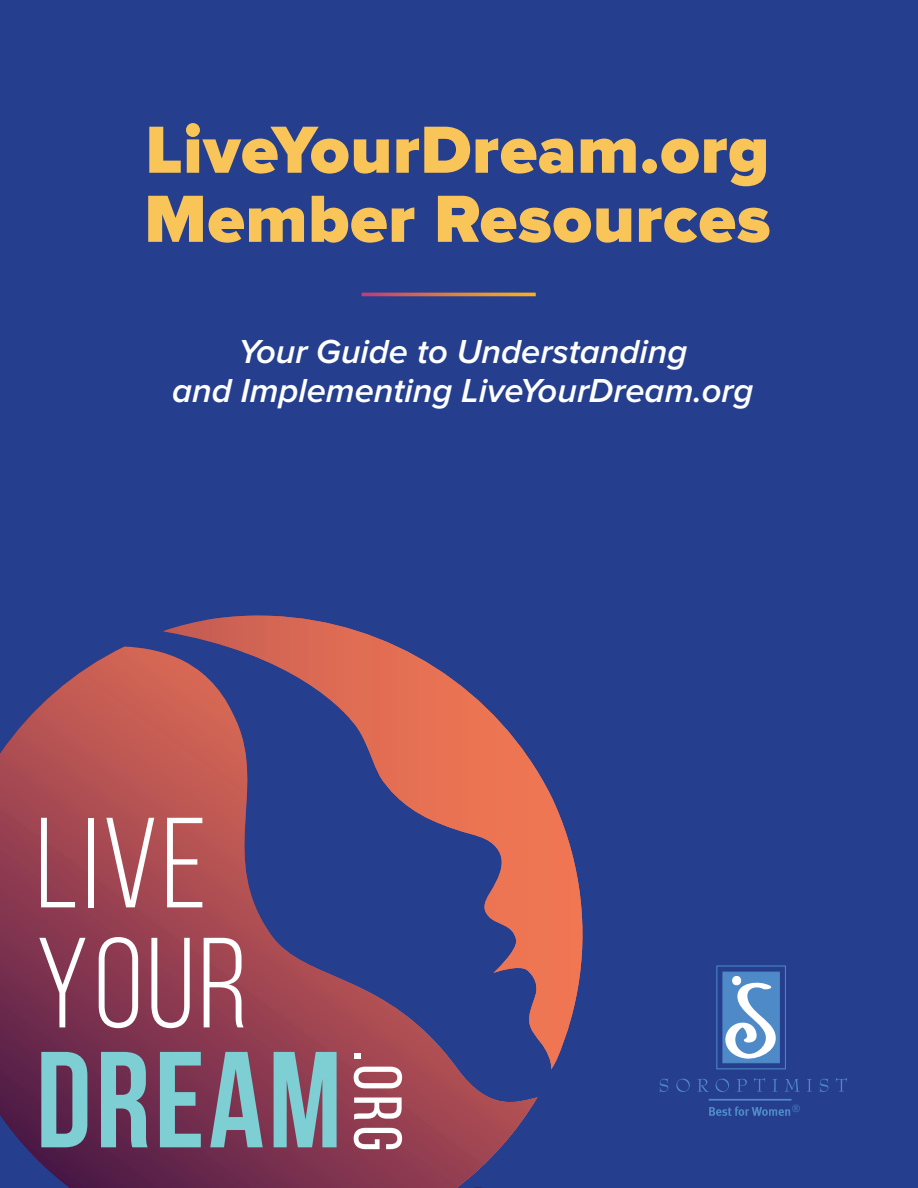
<style>
.page{position:relative;width:918px;height:1188px;background:#253f8e}
.page>*{position:absolute;margin:0;border:0;box-sizing:border-box;transform-origin:0 0}
.t1{font:900 69px "Proxima Nova";letter-spacing:.01em;color:#fac558}
.t2{font:italic 600 34.5px/39px "Proxima Nova";color:#fff;text-align:center}
.t3{font:10.5px "Palatino";color:#4f8ac8}
</style>
<div class="page">
<hr style="left:709px;top:1099px;width:82px;height:2px;background:#4f8ac8">
<svg style="left:660px;top:1078px;width:8px;height:14px"></svg>
<svg style="left:676px;top:1079px;width:14px;height:13px"></svg>
<svg style="left:697px;top:1079px;width:12px;height:13px"></svg>
<svg style="left:716px;top:1079px;width:13px;height:13px"></svg>
<svg style="left:737px;top:1079px;width:10px;height:13px"></svg>
<svg style="left:754px;top:1078px;width:11px;height:14px"></svg>
<svg style="left:772px;top:1079px;width:6px;height:13px"></svg>
<svg style="left:785px;top:1079px;width:15px;height:13px"></svg>
<svg style="left:807px;top:1079px;width:5px;height:13px"></svg>
<svg style="left:820px;top:1078px;width:8px;height:14px"></svg>
<svg style="left:836px;top:1078px;width:11px;height:14px"></svg>
<div style="left:722px;top:972px;width:58px;height:91px;background:#4f8ac8;border:1px solid #4f8ac8"></div>
<svg style="left:724px;top:976px;width:56px;height:87px"></svg>
<div style="left:717px;top:966px;width:69px;height:103px;border:1px solid #4f8ac8"></div>
<svg style="left:709px;top:1107px;width:81px;height:9px"></svg>
<hr style="left:362px;top:293px;width:174px;height:3px;background:#fff">
<svg style="left:163px;top:616px;width:420px;height:453px"></svg>
<svg style="left:0;top:647px;width:537px;height:541px"></svg>
<svg style="left:41px;top:818px;width:34px;height:89px"></svg>
<div style="left:88px;top:818px;width:6px;height:89px;background:#fff"></div>
<svg style="left:106px;top:818px;width:48px;height:89px"></svg>
<svg style="left:167px;top:818px;width:35px;height:89px"></svg>
<svg style="left:39px;top:938px;width:47px;height:89px"></svg>
<svg style="left:99px;top:937px;width:39px;height:91px"></svg>
<svg style="left:151px;top:938px;width:39px;height:90px"></svg>
<svg style="left:204px;top:938px;width:40px;height:89px"></svg>
<svg style="left:41px;top:1052px;width:46px;height:95px"></svg>
<svg style="left:101px;top:1052px;width:47px;height:95px"></svg>
<svg style="left:160px;top:1052px;width:41px;height:95px"></svg>
<svg style="left:210px;top:1052px;width:53px;height:95px"></svg>
<svg style="left:274px;top:1052px;width:63px;height:95px"></svg>
<svg style="left:354px;top:1053px;width:7px;height:5px"></svg>
<svg style="left:354px;top:1067px;width:48px;height:21px"></svg>
<svg style="left:354px;top:1097px;width:48px;height:23px"></svg>
<svg style="left:354px;top:1128px;width:48px;height:21px"></svg>
<p class="t1" style="left:146px;top:118px;width:625px">LiveYourDream.org</p>
<p class="t1" style="left:144px;top:187px;width:628px">Member Resources</p>
<p class="t2" style="left:172px;top:334px;width:583px">Your Guide to Understanding<br>and Implementing LiveYourDream.org</p>
<p class="t3" style="left:792px;top:1099px;width:9px">®</p>
</div>
